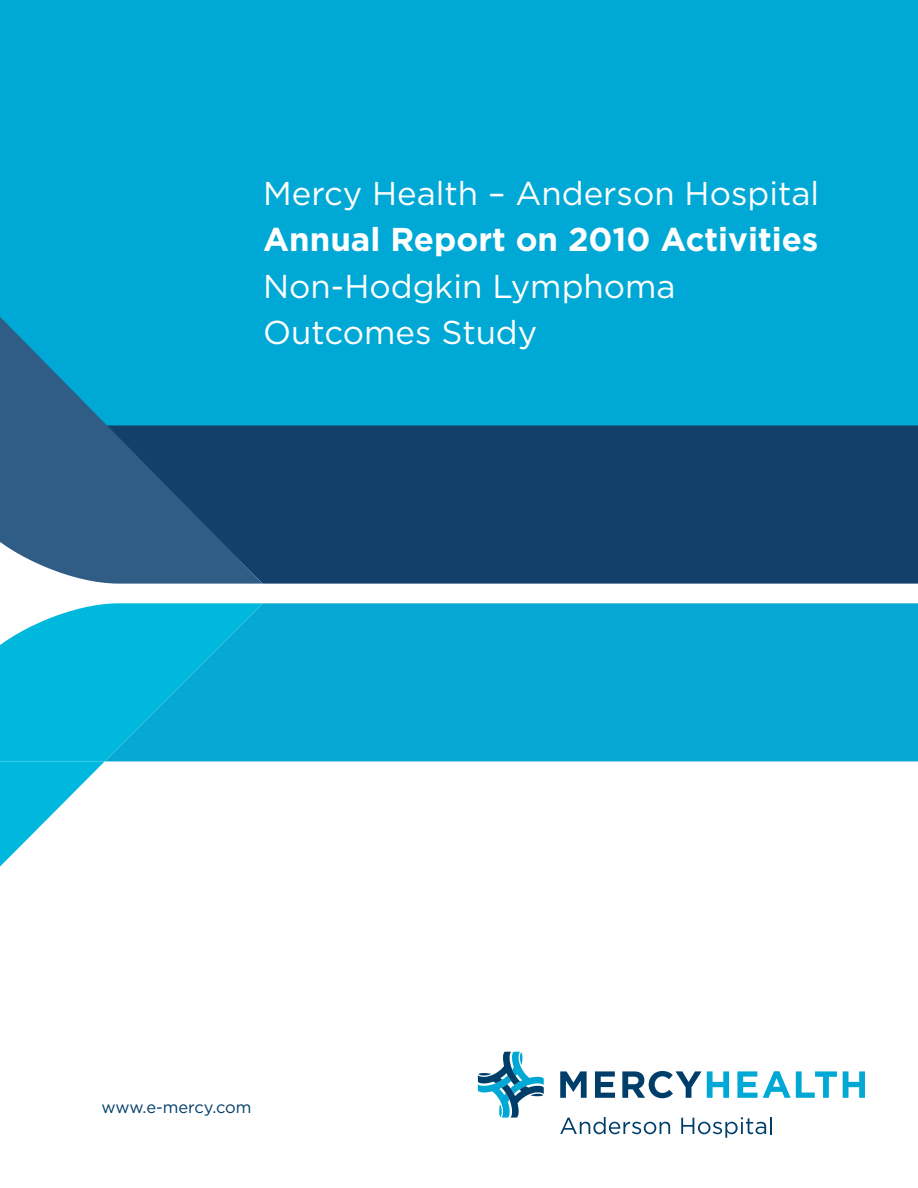
<style>
.page{position:relative;width:918px;height:1188px;background:#fff}
.page>*{position:absolute;margin:0;border:0;box-sizing:border-box;transform-origin:0 0}
.t1{font:33px/46.5px "Gotham";color:#fff}
.t2{font:700 33px "Gotham";color:#fff}
.t3{font:16.5px "Gotham";letter-spacing:-.01em;color:#003e6a}
</style>
<div class="page">
<div style="left:0;top:0;width:918px;height:426px;background:#00a9d5"></div>
<div style="left:263px;top:425px;width:655px;height:159px;background:#12406a"></div>
<svg style="left:0;top:317px;width:263px;height:267px"></svg>
<div style="left:263px;top:603px;width:655px;height:158px;background:#07a9d4"></div>
<svg style="left:0;top:603px;width:263px;height:264px"></svg>
<svg style="left:478px;top:1052px;width:66px;height:66px"></svg>
<svg style="left:560px;top:1071px;width:27px;height:27px"></svg>
<svg style="left:595px;top:1071px;width:20px;height:27px"></svg>
<svg style="left:622px;top:1071px;width:107px;height:27px"></svg>
<svg style="left:737px;top:1071px;width:100px;height:27px"></svg>
<svg style="left:843px;top:1071px;width:22px;height:27px"></svg>
<svg style="left:560px;top:1117px;width:110px;height:17px"></svg>
<svg style="left:681px;top:1117px;width:91px;height:21px"></svg>
<p class="t1" style="left:263px;top:169px;width:557px">Mercy Health – Anderson Hospital</p>
<p class="t2" style="left:263px;top:218px;width:557px">Annual Report on 2010 Activities</p>
<p class="t1" style="left:263px;top:262px;width:414px">Non-Hodgkin Lymphoma<br>Outcomes Study</p>
<p class="t3" style="left:102px;top:1097px;width:152px">www.e-mercy.com</p>
</div>
